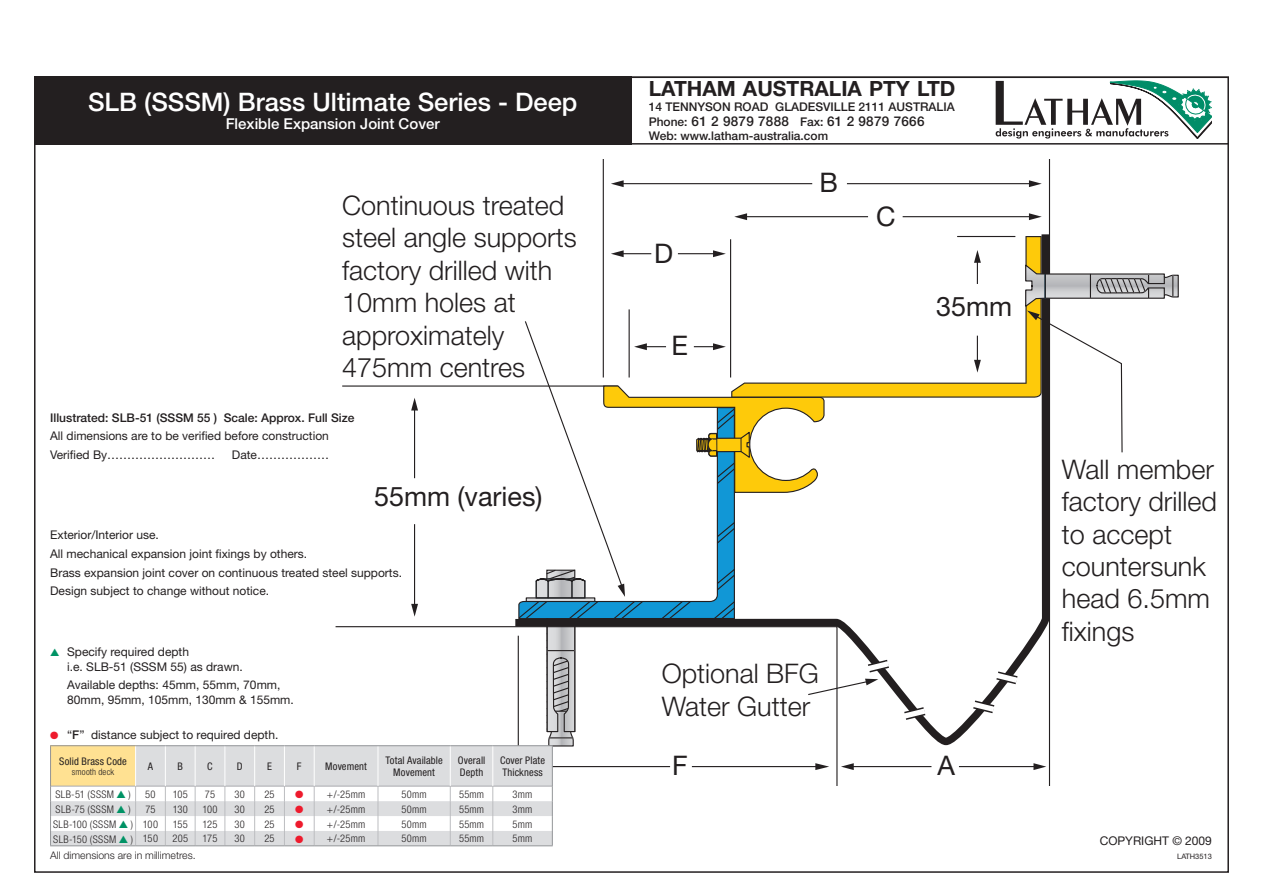
<style>
.page{position:relative;width:1263px;height:893px;background:#fff}
.page>*{position:absolute;margin:0;border:0;box-sizing:border-box;transform-origin:0 0}
.t1{font:300 27px/32.4px "Helvetica Neue";color:#231f20}
.t2{font:27px "Helvetica Neue";color:#231f20}
.t3{font:500 25.5px "Helvetica Neue";color:#fff}
.t4{font:700 21px "Helvetica Neue";color:#231f20}
.t5{font:500 15px "Helvetica Neue";color:#fff}
.t6{font:500 13.5px "Helvetica Neue";letter-spacing:.02em;color:#231f20}
.t7{font:12px/14.4px "Helvetica Neue";color:#231f20}
.t8{font:500 12px "Helvetica Neue";color:#231f20}
.table_body{font:300 condensed 10.5px "Helvetica Neue";letter-spacing:.015em;color:#231f20}
.table_head{font:condensed 10.5px/12.6px "Helvetica Neue";letter-spacing:.01em;color:#231f20}
.table_body-2{font:300 condensed 10.5px "Helvetica Neue";letter-spacing:.035em;color:#231f20}
.t9{font:300 10.5px "Helvetica Neue";color:#231f20}
.t10{font:10.5px "Zapf Dingbats";color:#ee1b2d}
.table_head-2{font:300 condensed 9px "Helvetica Neue";letter-spacing:.02em;color:#231f20}
.t11{font:7.5px "Helvetica Neue";color:#231f20}
.s1{color:#009365}
.s2{color:#ee1b2d}
.s3{font-weight:500}
.s4{font-size:12px}
</style>
<div class="page">
<div style="left:630px;top:77px;width:599px;height:68px;border:2px solid #231f20"></div>
<div style="left:34px;top:77px;width:597px;height:68px;background:#231f20"></div>
<svg style="left:996px;top:81px;width:216px;height:58px"></svg>
<hr style="left:1049px;top:160px;width:1px;height:626px;background:#231f20">
<svg style="left:508px;top:227px;width:543px;height:522px"></svg>
<svg style="left:902px;top:706px;width:25px;height:15px"></svg>
<svg style="left:995px;top:670px;width:24px;height:16px"></svg>
<svg style="left:971px;top:699px;width:25px;height:16px"></svg>
<svg style="left:623px;top:493px;width:113px;height:127px"></svg>
<svg style="left:623px;top:385px;width:202px;height:108px"></svg>
<svg style="left:731px;top:236px;width:311px;height:162px"></svg>
<hr style="left:603px;top:160px;width:1px;height:217px;background:#231f20">
<hr style="left:629px;top:309px;width:1px;height:68px;background:#231f20">
<hr style="left:730px;top:239px;width:1px;height:138px;background:#231f20">
<hr style="left:414px;top:524px;width:1px;height:82px;background:#231f20">
<hr style="left:414px;top:408px;width:1px;height:70px;background:#231f20">
<svg style="left:411px;top:398px;width:7px;height:12px"></svg>
<svg style="left:807px;top:658px;width:84px;height:38px"></svg>
<hr style="left:621px;top:253px;width:30px;height:1px;background:#231f20">
<svg style="left:611px;top:250px;width:13px;height:7px"></svg>
<hr style="left:678px;top:253px;width:37px;height:1px;background:#231f20">
<svg style="left:713px;top:250px;width:13px;height:7px"></svg>
<hr style="left:745px;top:216px;width:123px;height:1px;background:#231f20">
<svg style="left:734px;top:213px;width:13px;height:7px"></svg>
<hr style="left:903px;top:216px;width:128px;height:1px;background:#231f20">
<svg style="left:1029px;top:213px;width:13px;height:7px"></svg>
<hr style="left:621px;top:183px;width:191px;height:1px;background:#231f20">
<svg style="left:611px;top:180px;width:13px;height:7px"></svg>
<hr style="left:847px;top:183px;width:184px;height:1px;background:#231f20">
<svg style="left:1029px;top:180px;width:13px;height:7px"></svg>
<hr style="left:851px;top:766px;width:80px;height:1px;background:#231f20">
<svg style="left:841px;top:763px;width:13px;height:7px"></svg>
<hr style="left:959px;top:766px;width:77px;height:1px;background:#231f20">
<svg style="left:1033px;top:763px;width:13px;height:7px"></svg>
<svg style="left:634px;top:343px;width:32px;height:7px"></svg>
<svg style="left:694px;top:343px;width:32px;height:7px"></svg>
<hr style="left:957px;top:236px;width:58px;height:1px;background:#231f20">
<svg style="left:974px;top:250px;width:7px;height:34px"></svg>
<svg style="left:974px;top:336px;width:7px;height:37px"></svg>
<hr style="left:536px;top:766px;width:134px;height:1px;background:#231f20">
<hr style="left:692px;top:766px;width:126px;height:1px;background:#231f20">
<svg style="left:815px;top:763px;width:14px;height:7px"></svg>
<svg style="left:517px;top:320px;width:106px;height:448px"></svg>
<svg style="left:618px;top:584px;width:7px;height:13px"></svg>
<svg style="left:1024px;top:263px;width:155px;height:190px"></svg>
<svg style="left:50px;top:569px;width:536px;height:277px"></svg>
<hr style="left:284px;top:845px;width:30px;height:1px;background:#939598">
<hr style="left:314px;top:845px;width:64px;height:1px;background:#939598">
<hr style="left:378px;top:845px;width:72px;height:1px;background:#939598">
<hr style="left:450px;top:845px;width:43px;height:1px;background:#939598">
<hr style="left:493px;top:845px;width:60px;height:1px;background:#939598">
<p class="t3" style="left:88px;top:87px;width:491px">SLB (SSSM) Brass Ultimate Series - Deep</p>
<p class="t5" style="left:226px;top:115px;width:215px">Flexible Expansion Joint Cover</p>
<p class="t1" style="left:342px;top:189px;width:236px">Continuous treated steel angle supports factory drilled with<br>10mm holes at approximately<br>475mm centres</p>
<p class="t8" style="left:50px;top:410px;width:306px">Illustrated: SLB-51 (SSSM 55 ) Scale: Approx. Full Size</p>
<p class="t7" style="left:50px;top:429px;width:280px">All dimensions are to be verified before construction</p>
<p class="t7" style="left:50px;top:447px;width:167px">Verified By………………………</p>
<p class="t7" style="left:232px;top:447px;width:99px">Date………………</p>
<p class="t2" style="left:374px;top:480px;width:170px">55mm (varies)</p>
<p class="t7" style="left:50px;top:528px;width:110px">Exterior/Interior use.</p>
<p class="t7" style="left:50px;top:546px;width:258px">All mechanical expansion joint fixings by others.</p>
<p class="t7" style="left:50px;top:565px;width:353px">Brass expansion joint cover on continuous treated steel supports.</p>
<p class="t7" style="left:50px;top:584px;width:220px">Design subject to change without notice.</p>
<p class="t7" style="left:67px;top:645px;width:177px;text-indent:-17px"><span class="s1">▲</span> Specify required depth<br>i.e. SLB-51 (SSSM 55) as drawn.</p>
<p class="t7" style="left:67px;top:678px;width:228px">Available depths: 45mm, 55mm, 70mm,<br>80mm, 95mm, 105mm, 130mm &amp; 155mm.</p>
<p class="t7" style="left:50px;top:728px;width:230px"><span class="s2">●</span> “<span class="s3">F</span>” distance subject to required depth.</p>
<p class="table_head" style="left:59px;top:755px;width:69px">Solid Brass Code</p>
<p class="table_head-2" style="left:72px;top:767px;width:44px">smooth deck</p>
<p class="table_head" style="left:148px;top:760px;width:7px">A</p>
<p class="table_head" style="left:178px;top:760px;width:7px">B</p>
<p class="table_head" style="left:207px;top:760px;width:7px">C</p>
<p class="table_head" style="left:237px;top:760px;width:7px">D</p>
<p class="table_head" style="left:267px;top:760px;width:6px">E</p>
<p class="table_head" style="left:297px;top:760px;width:6px">F</p>
<p class="table_head" style="left:325px;top:760px;width:43px">Movement</p>
<p class="table_head" style="left:385px;top:754px;width:59px;text-align:center">Total Available<br>Movement</p>
<p class="table_head" style="left:458px;top:754px;width:29px">Overall<br>Depth</p>
<p class="table_head" style="left:500px;top:754px;width:47px">Cover Plate<br>Thickness</p>
<p class="table_body-2" style="left:55px;top:788px;width:77px">SLB-51 (SSSM <span class="s1">▲</span> )</p>
<p class="table_body" style="left:145px;top:788px;width:12px">50</p>
<p class="table_body" style="left:173px;top:788px;width:17px">105</p>
<p class="table_body" style="left:205px;top:788px;width:12px">75</p>
<p class="table_body" style="left:235px;top:788px;width:12px">30</p>
<p class="table_body" style="left:264px;top:788px;width:12px">25</p>
<p class="t10" style="left:295px;top:789px;width:10px">●</p>
<p class="table_body" style="left:327px;top:788px;width:40px">+/-25mm</p>
<p class="table_body" style="left:402px;top:788px;width:27px">50mm</p>
<p class="table_body" style="left:459px;top:788px;width:27px">55mm</p>
<p class="table_body" style="left:513px;top:788px;width:21px">3mm</p>
<p class="table_body-2" style="left:56px;top:803px;width:77px">SLB-75 (SSSM <span class="s1">▲</span> )</p>
<p class="table_body" style="left:145px;top:803px;width:12px">75</p>
<p class="table_body" style="left:173px;top:803px;width:17px">130</p>
<p class="table_body" style="left:202px;top:803px;width:17px">100</p>
<p class="table_body" style="left:235px;top:803px;width:12px">30</p>
<p class="table_body" style="left:264px;top:803px;width:12px">25</p>
<p class="t10" style="left:295px;top:804px;width:10px">●</p>
<p class="table_body" style="left:327px;top:803px;width:40px">+/-25mm</p>
<p class="table_body" style="left:402px;top:803px;width:27px">50mm</p>
<p class="table_body" style="left:459px;top:803px;width:27px">55mm</p>
<p class="table_body" style="left:513px;top:803px;width:21px">3mm</p>
<p class="table_body-2" style="left:53px;top:818px;width:81px">SLB-100 (SSSM <span class="s1">▲</span> )</p>
<p class="table_body" style="left:143px;top:818px;width:17px">100</p>
<p class="table_body" style="left:173px;top:818px;width:17px">155</p>
<p class="table_body" style="left:203px;top:818px;width:16px">125</p>
<p class="table_body" style="left:235px;top:818px;width:12px">30</p>
<p class="table_body" style="left:264px;top:818px;width:12px">25</p>
<p class="t10" style="left:295px;top:819px;width:10px">●</p>
<p class="table_body" style="left:327px;top:818px;width:40px">+/-25mm</p>
<p class="table_body" style="left:402px;top:818px;width:27px">50mm</p>
<p class="table_body" style="left:459px;top:818px;width:27px">55mm</p>
<p class="table_body" style="left:513px;top:818px;width:21px">5mm</p>
<p class="table_body-2" style="left:53px;top:833px;width:81px">SLB-150 (SSSM <span class="s1">▲</span> )</p>
<p class="table_body" style="left:143px;top:833px;width:17px">150</p>
<p class="table_body" style="left:172px;top:833px;width:17px">205</p>
<p class="table_body" style="left:203px;top:833px;width:16px">175</p>
<p class="table_body" style="left:235px;top:833px;width:12px">30</p>
<p class="table_body" style="left:264px;top:833px;width:12px">25</p>
<p class="t10" style="left:295px;top:834px;width:10px">●</p>
<p class="table_body" style="left:327px;top:833px;width:40px">+/-25mm</p>
<p class="table_body" style="left:402px;top:833px;width:27px">50mm</p>
<p class="table_body" style="left:459px;top:833px;width:27px">55mm</p>
<p class="table_body" style="left:513px;top:833px;width:21px">5mm</p>
<p class="t9" style="left:50px;top:849px;width:147px">All dimensions are in millimetres.</p>
<p class="t4" style="left:649px;top:76px;width:308px">LATHAM AUSTRALIA PTY LTD</p>
<p class="t8" style="left:649px;top:100px;width:308px">14 TENNYSON ROAD GLADESVILLE 2111 AUSTRALIA</p>
<p class="t6" style="left:649px;top:113px;width:277px"><span class="s4">Phone:</span> 61 2 9879 7888 <span class="s4">Fax:</span> 61 2 9879 7666</p>
<p class="t8" style="left:649px;top:128px;width:181px">Web: www.latham-australia.com</p>
<p class="t2" style="left:654px;top:237px;width:21px">D</p>
<p class="t2" style="left:671px;top:330px;width:18px">E</p>
<p class="t2" style="left:819px;top:167px;width:20px">B</p>
<p class="t2" style="left:876px;top:200px;width:21px">C</p>
<p class="t2" style="left:936px;top:290px;width:78px">35mm</p>
<p class="t1" style="left:662px;top:657px;width:159px">Optional BFG<br>Water Gutter</p>
<p class="t2" style="left:672px;top:750px;width:17px">F</p>
<p class="t2" style="left:937px;top:750px;width:19px">A</p>
<p class="t1" style="left:1062px;top:452px;width:157px">Wall member factory drilled to accept countersunk head 6.5mm fixings</p>
<p class="t7" style="left:1100px;top:834px;width:114px">COPYRIGHT © 2009</p>
<p class="t11" style="left:1177px;top:851px;width:36px">LATH3513</p>
</div>
